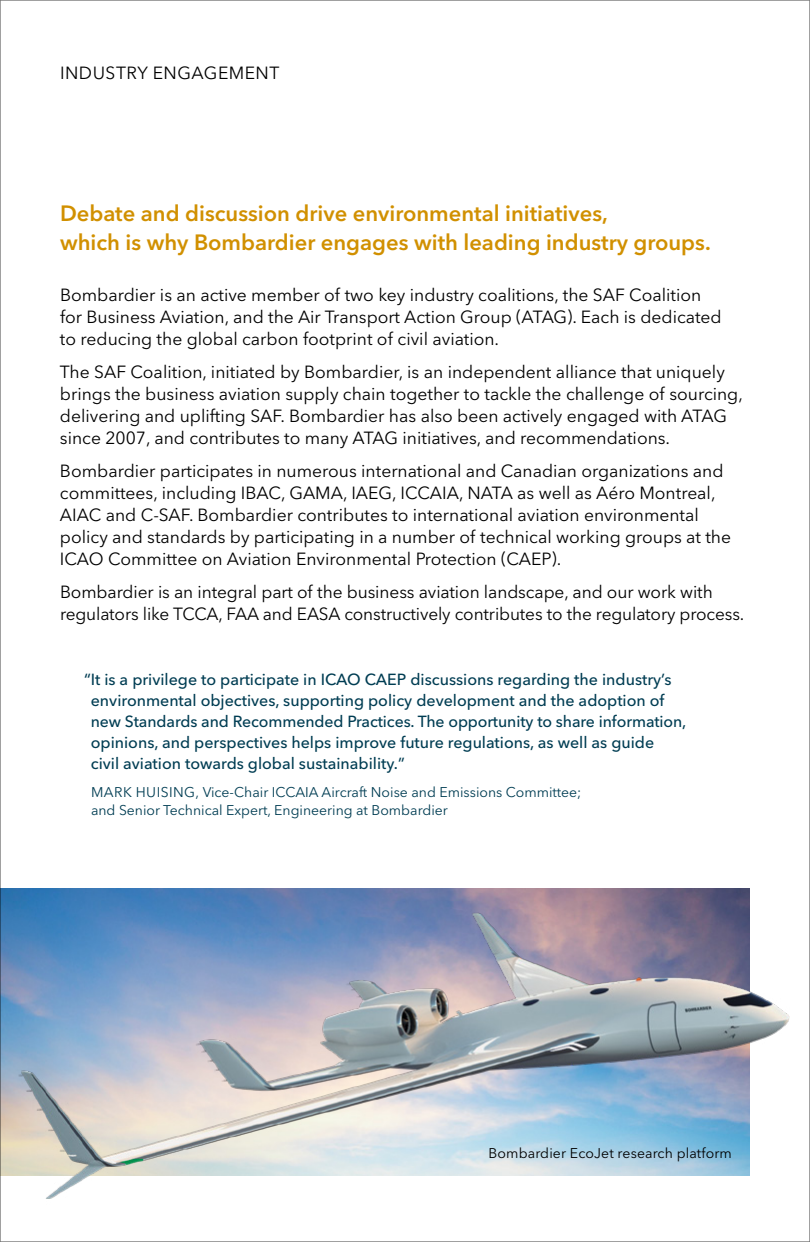
<style>
.page{position:relative;width:810px;height:1242px;background:#fff}
.page>*{position:absolute;margin:0;border:0;box-sizing:border-box;transform-origin:0 0}
.t1{font:600 22px/29px "Avenir Next LT Pro";color:#d19000}
.t2{font:17.6px/22px "Avenir Next LT Pro";color:#000}
.t3{font:17.6px "Avenir Next LT Pro";letter-spacing:.03em;color:#000}
.t4{font:500 16px/21px "Avenir Next LT Pro";color:#003d53}
.t5{font:14px/18px "Avenir Next LT Pro";color:#003d53}
.t6{font:14px "Avenir Next LT Pro";letter-spacing:.01em;color:#000}
</style>
<div class="page">
<img style="left:2px;top:888px;width:788px;height:311px">
<p class="t3" style="left:60px;top:63px;width:221px">INDUSTRY ENGAGEMENT</p>
<p class="t1" style="left:60px;top:198px;width:652px">Debate and discussion drive environmental initiatives,<br>which is why Bombardier engages with leading industry groups.</p>
<p class="t2" style="left:60px;top:284px;width:663px">Bombardier is an active member of two key industry coalitions, the SAF Coalition for Business Aviation, and the Air Transport Action Group (ATAG). Each is dedicated to reducing the global carbon footprint of civil aviation.</p>
<p class="t2" style="left:60px;top:361px;width:684px">The SAF Coalition, initiated by Bombardier, is an independent alliance that uniquely brings the business aviation supply chain together to tackle the challenge of sourcing, delivering and uplifting SAF. Bombardier has also been actively engaged with ATAG since 2007, and contributes to many ATAG initiatives, and recommendations.</p>
<p class="t2" style="left:60px;top:460px;width:673px">Bombardier participates in numerous international and Canadian organizations and committees, including IBAC, GAMA, IAEG, ICCAIA, NATA as well as Aéro Montreal, AIAC and C-SAF. Bombardier contributes to international aviation environmental policy and standards by participating in a number of technical working groups at the ICAO Committee on Aviation Environmental Protection (CAEP).</p>
<p class="t2" style="left:60px;top:581px;width:686px">Bombardier is an integral part of the business aviation landscape, and our work with regulators like TCCA, FAA and EASA constructively contributes to the regulatory process.</p>
<p class="t4" style="left:91px;top:669px;width:597px;text-indent:-7px">“It is a privilege to participate in ICAO CAEP discussions regarding the industry’s environmental objectives, supporting policy development and the adoption of new Standards and Recommended Practices. The opportunity to share information, opinions, and perspectives helps improve future regulations, as well as guide civil aviation towards global sustainability.”</p>
<p class="t5" style="left:91px;top:783px;width:492px">MARK HUISING, Vice-Chair ICCAIA Aircraft Noise and Emissions Committee; and Senior Technical Expert, Engineering at Bombardier</p>
<p class="t6" style="left:488px;top:1145px;width:245px">Bombardier EcoJet research platform</p>
</div>
